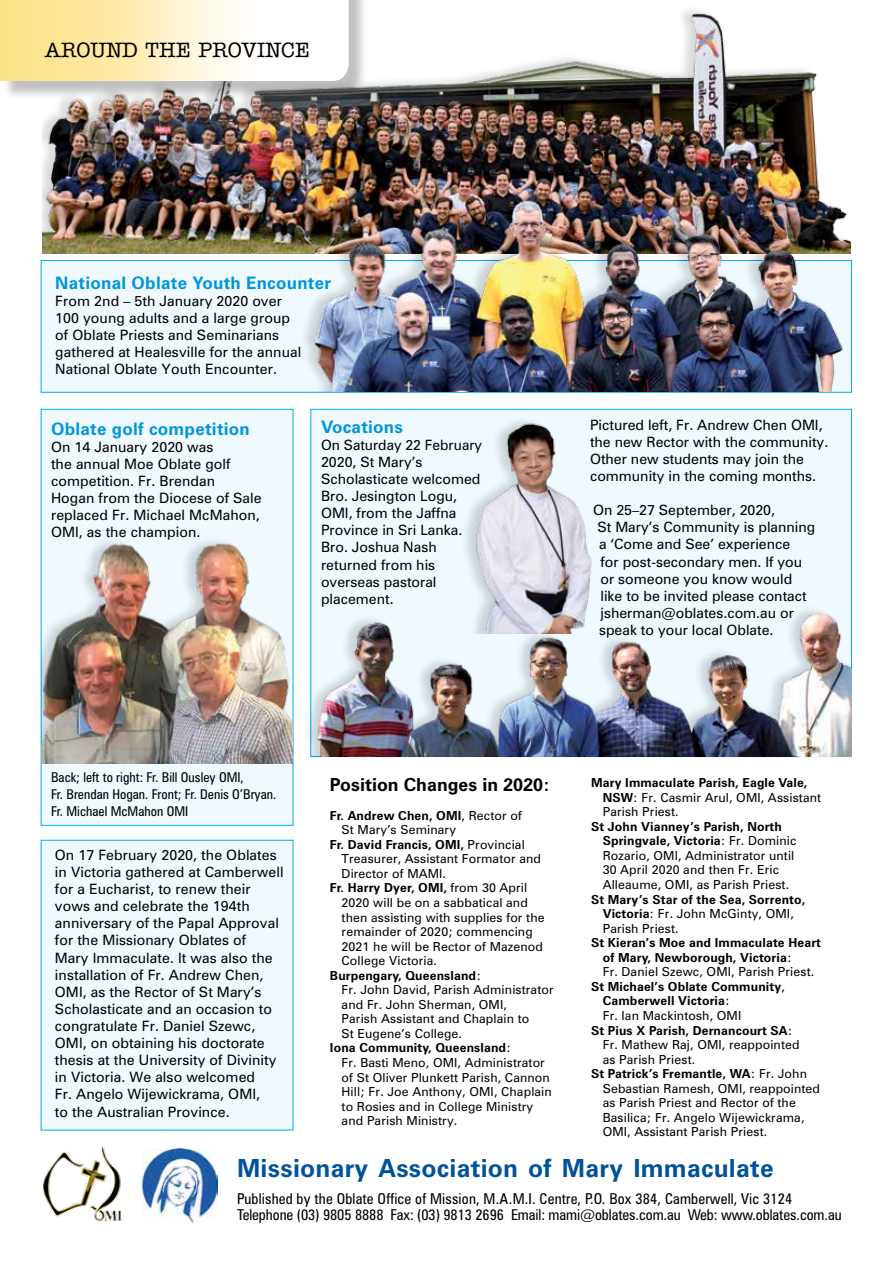
<style>
.page{position:relative;width:893px;height:1263px;background:#fff}
.page>*{position:absolute;margin:0;border:0;box-sizing:border-box;transform-origin:0 0}
.t1{font:700 25.05px "Zurich BT";letter-spacing:.01em;color:#00529a}
.t2{font:500 21px "American Typewriter";letter-spacing:.005em;color:#000}
.t3{font:700 18px "Zurich BT";color:#000}
.t4{font:700 17.25px "Zurich BT";letter-spacing:.015em;color:#0096db}
.t5{font:condensed 15px/16.4px "Zurich BT";letter-spacing:-.005em;color:#000}
.t6{font:14.25px/17.1px "Zurich BT";letter-spacing:.005em;color:#000}
.t7{font:condensed 13.5px/16.8px "Zurich BT";letter-spacing:.005em;color:#000}
.t8{font:12.45px/14.5px "Zurich BT";letter-spacing:.01em;color:#000}
.t9{font:700 12.45px/14.5px "Zurich BT";letter-spacing:.01em;color:#000}
.s1{font-weight:400}
.s2{font-weight:700}
</style>
<div class="page">
<img style="left:43px;top:10px;width:775px;height:243px">
<div style="left:41px;top:260px;width:811px;height:133px;background:#eff9fe;border:1px solid #00aeef"></div>
<div style="left:2px;top:0;width:365px;height:100px;background:#000;opacity:.25"></div>
<svg style="left:0;top:0;width:349px;height:81px"></svg>
<div style="left:41px;top:409px;width:252px;height:417px;background:#eff9fe;border:1px solid #00aeef"></div>
<img style="left:298px;top:170px;width:554px;height:221px">
<img style="left:42px;top:521px;width:251px;height:242px">
<div style="left:310px;top:409px;width:542px;height:348px;background:#eff9fe;border:1px solid #00aeef"></div>
<img style="left:143px;top:1148px;width:74px;height:76px">
<img style="left:44px;top:1145px;width:78px;height:75px">
<div style="left:41px;top:840px;width:252px;height:290px;background:#eff9fe"></div>
<img style="left:468px;top:421px;width:124px;height:141px">
<img style="left:291px;top:562px;width:560px;height:194px">
<h2 class="t2" style="left:45px;top:38px;width:266px">AROUND THE PROVINCE</h2>
<p class="t4" style="left:55px;top:272px;width:277px">National Oblate Youth Encounter</p>
<p class="t6" style="left:55px;top:292px;width:248px">From 2nd – 5th January 2020 over 100 young adults and a large group of Oblate Priests and Seminarians gathered at Healesville for the annual National Oblate Youth Encounter.</p>
<p class="t4" style="left:51px;top:418px;width:200px">Oblate golf competition</p>
<p class="t6" style="left:51px;top:438px;width:212px">On 14 January 2020 was<br>the annual Moe Oblate golf competition. Fr. Brendan<br>Hogan from the Diocese of Sale replaced Fr. Michael McMahon,<br>OMI, as the champion.</p>
<p class="t4" style="left:321px;top:416px;width:83px">Vocations</p>
<p class="t6" style="left:321px;top:436px;width:163px">On Saturday 22 February<br>2020, St Mary’s<br>Scholasticate welcomed<br>Bro. Jesington Logu,<br>OMI, from the Jaffna<br>Province in Sri Lanka.<br>Bro. Joshua Nash returned from his overseas pastoral placement.</p>
<p class="t6" style="left:590px;top:416px;width:240px">Pictured left, Fr. Andrew Chen OMI, the new Rector with the community.<br>Other new students may join the community in the coming months.</p>
<p class="t6" style="left:597px;top:501px;width:219px;text-indent:-5px">On 25–27 September, 2020,<br>St Mary’s Community is planning a ‘Come and See’ experience<br>for post-secondary men. If you or someone you know would<br>like to be invited please contact jsherman@oblates.com.au or speak to your local Oblate.</p>
<p class="t7" style="left:51px;top:769px;width:227px">Back; left to right: Fr. Bill Ousley OMI,<br>Fr. Brendan Hogan. Front; Fr. Denis O’Bryan.<br>Fr. Michael McMahon OMI</p>
<p class="t6" style="left:55px;top:846px;width:230px">On 17 February 2020, the Oblates in Victoria gathered at Camberwell for a Eucharist, to renew their vows and celebrate the 194th anniversary of the Papal Approval for the Missionary Oblates of<br>Mary Immaculate. It was also the installation of Fr. Andrew Chen,<br>OMI, as the Rector of St Mary’s<br>Scholasticate and an occasion to congratulate Fr. Daniel Szewc,<br>OMI, on obtaining his doctorate thesis at the University of Divinity in Victoria. We also welcomed<br>Fr. Angelo Wijewickrama, OMI,<br>to the Australian Province.</p>
<p class="t3" style="left:330px;top:773px;width:222px">Position Changes in 2020:</p>
<p class="t9" style="left:330px;top:808px;width:193px">Fr. Andrew Chen, OMI<span class="s1">, Rector of</span></p>
<p class="t8" style="left:342px;top:822px;width:116px">St Mary’s Seminary</p>
<p class="t9" style="left:330px;top:837px;width:196px">Fr. David Francis, OMI, <span class="s1">Provincial</span></p>
<p class="t8" style="left:342px;top:851px;width:201px">Treasurer, Assistant Formator and</p>
<p class="t8" style="left:342px;top:866px;width:106px">Director of MAMI.</p>
<p class="t9" style="left:330px;top:880px;width:199px">Fr. Harry Dyer, OMI, <span class="s1">from 30 April</span></p>
<p class="t8" style="left:342px;top:895px;width:188px">2020 will be on a sabbatical and</p>
<p class="t8" style="left:342px;top:910px;width:205px">then assisting with supplies for the</p>
<p class="t8" style="left:342px;top:924px;width:193px">remainder of 2020; commencing</p>
<p class="t8" style="left:342px;top:939px;width:203px">2021 he will be Rector of Mazenod</p>
<p class="t8" style="left:342px;top:953px;width:97px">College Victoria.</p>
<p class="t9" style="left:330px;top:968px;width:152px">Burpengary, Queensland<span class="s1">:</span></p>
<p class="t8" style="left:342px;top:982px;width:213px">Fr. John David, Parish Administrator</p>
<p class="t8" style="left:342px;top:997px;width:167px">and Fr. John Sherman, OMI,</p>
<p class="t8" style="left:342px;top:1011px;width:189px">Parish Assistant and Chaplain to</p>
<p class="t8" style="left:342px;top:1026px;width:122px">St Eugene’s College.</p>
<p class="t9" style="left:330px;top:1041px;width:182px">Iona Community, Queensland<span class="s1">:</span></p>
<p class="t8" style="left:342px;top:1055px;width:205px">Fr. Basti Meno, OMI, Administrator</p>
<p class="t8" style="left:342px;top:1070px;width:210px">of St Oliver Plunkett Parish, Cannon</p>
<p class="t8" style="left:342px;top:1084px;width:212px">Hill; Fr. Joe Anthony, OMI, Chaplain</p>
<p class="t8" style="left:342px;top:1099px;width:193px">to Rosies and in College Ministry</p>
<p class="t8" style="left:342px;top:1113px;width:117px">and Parish Ministry.</p>
<p class="t8" style="left:603px;top:775px;width:220px;text-indent:-12px"><span class="s2">Mary Immaculate Parish, Eagle Vale,<br>NSW</span>: Fr. Casmir Arul, OMI, Assistant<br>Parish Priest.</p>
<p class="t8" style="left:603px;top:819px;width:195px;text-indent:-12px"><span class="s2">St John Vianney’s Parish, North Springvale, Victoria</span>: Fr. Dominic Rozario, OMI, Administrator until 30 April 2020 and then Fr. Eric Alleaume, OMI, as Parish Priest.</p>
<p class="t9" style="left:603px;top:892px;width:204px;text-indent:-12px">St Mary’s Star of the Sea, Sorrento,<br>Victoria<span class="s1">: Fr. John McGinty, OMI,<br>Parish Priest.</span></p>
<p class="t9" style="left:591px;top:935px;width:232px">St Kieran’s Moe and Immaculate Heart</p>
<p class="t9" style="left:603px;top:950px;width:190px">of Mary, Newborough, Victoria<span class="s1">:</span></p>
<p class="t8" style="left:603px;top:964px;width:213px">Fr. Daniel Szewc, OMI, Parish Priest.</p>
<p class="t9" style="left:591px;top:979px;width:195px">St Michael’s Oblate Community<span class="s1">,</span></p>
<p class="t9" style="left:603px;top:994px;width:129px">Camberwell Victoria<span class="s1">:</span></p>
<p class="t8" style="left:603px;top:1008px;width:140px">Fr. Ian Mackintosh, OMI</p>
<p class="t9" style="left:591px;top:1023px;width:203px">St Pius X Parish, Dernancourt SA<span class="s1">:</span></p>
<p class="t8" style="left:603px;top:1037px;width:198px">Fr. Mathew Raj, OMI, reappointed</p>
<p class="t8" style="left:603px;top:1052px;width:94px">as Parish Priest.</p>
<p class="t9" style="left:591px;top:1066px;width:217px">St Patrick’s Fremantle, WA<span class="s1">: Fr. John</span></p>
<p class="t8" style="left:603px;top:1081px;width:219px">Sebastian Ramesh, OMI, reappointed</p>
<p class="t8" style="left:603px;top:1095px;width:195px">as Parish Priest and Rector of the</p>
<p class="t8" style="left:603px;top:1110px;width:203px">Basilica; Fr. Angelo Wijewickrama,</p>
<p class="t8" style="left:603px;top:1124px;width:166px">OMI, Assistant Parish Priest.</p>
<h1 class="t1" style="left:237px;top:1153px;width:538px">Missionary Association of Mary Immaculate</h1>
<p class="t5" style="left:237px;top:1190px;width:606px">Published by the Oblate Office of Mission, M.A.M.I. Centre, P.O. Box 384, Camberwell, Vic 3124<br>Telephone (03) 9805 8888 Fax: (03) 9813 2696 Email: mami@oblates.com.au Web: www.oblates.com.au</p>
</div>
